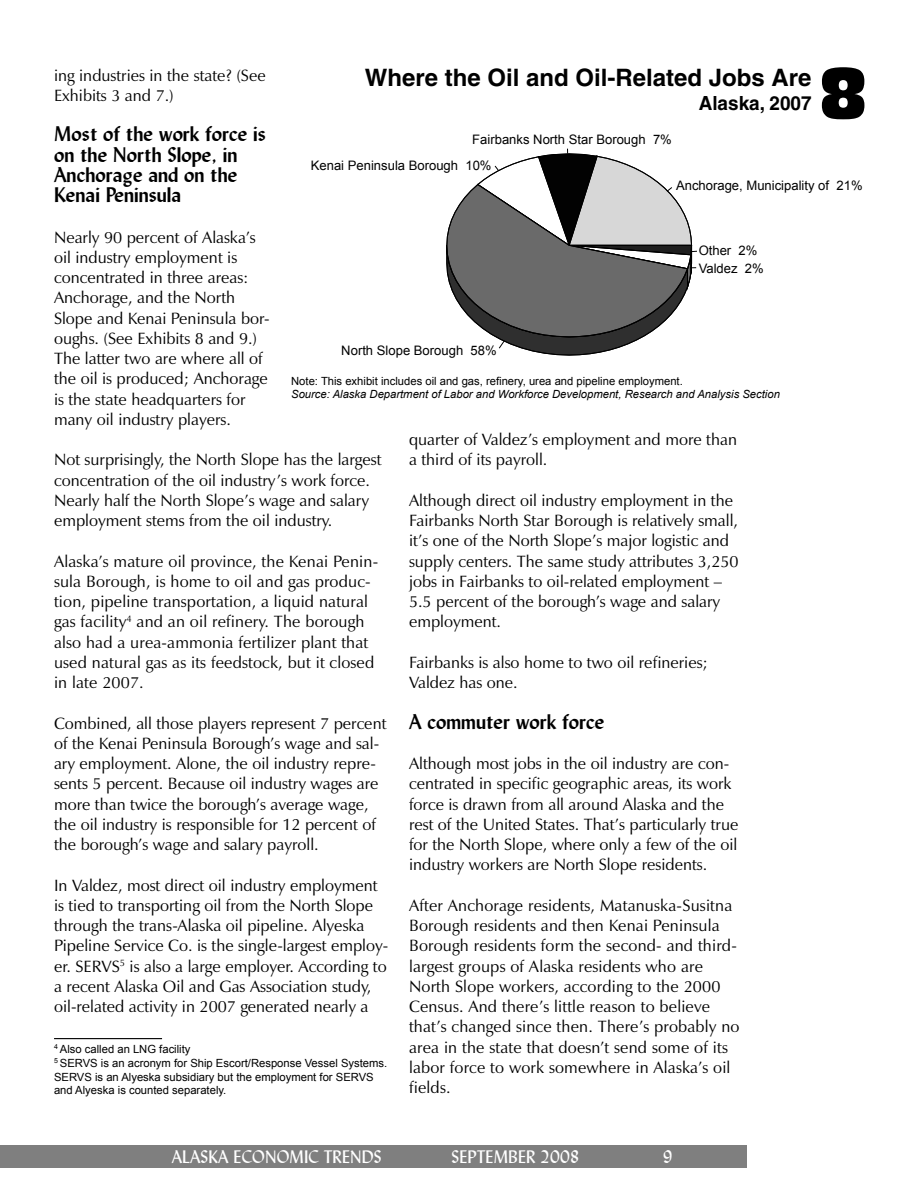
<style>
.page{position:relative;width:918px;height:1188px;background:#fff}
.page>*{position:absolute;margin:0;border:0;box-sizing:border-box;transform-origin:0 0}
.t1{font:66px "Incised 901 BT Compact";color:#000}
.t2{font:700 24px "Helvetica";color:#000}
.t3{font:700 21px/20.2px "Lydian BT";color:#000}
.t4{font:700 19.5px "Helvetica";color:#000}
.t5{font:18px "Lydian BT";color:#fff}
.t6{font:16.5px/20.2px "Zapf Humanist 601 BT";color:#000}
.t7{font:13.05px/25.5px "Arial";color:#020202}
.t8{font:11.25px/13.8px "Arial";color:#000}
.t9{font:italic 11.25px "Arial";color:#000}
</style>
<div class="page">
<div style="left:0;top:1145px;width:746px;height:23px;background:#7f7f7f"></div>
<hr style="left:54px;top:1038px;width:108px;height:1px;background:#000">
<svg style="left:446px;top:149px;width:251px;height:207px"></svg>
<h1 class="t1" style="left:819px;top:54px;width:50px">8</h1>
<p class="t6" style="left:54px;top:66px;width:213px">ing industries in the state? (See<br>Exhibits 3 and 7.)</p>
<p class="t3" style="left:54px;top:124px;width:213px">Most of the work force is on the North Slope, in<br>Anchorage and on the<br>Kenai Peninsula</p>
<p class="t6" style="left:54px;top:228px;width:217px">Nearly 90 percent of Alaska’s oil industry employment is concentrated in three areas:<br>Anchorage, and the North<br>Slope and Kenai Peninsula bor&shy;oughs. (See Exhibits 8 and 9.)<br>The latter two are where all of the oil is produced; Anchorage is the state headquarters for many oil industry players.</p>
<p class="t6" style="left:54px;top:451px;width:329px">Not surprisingly, the North Slope has the largest concentration of the oil industry’s work force.<br>Nearly half the North Slope’s wage and salary employment stems from the oil industry.</p>
<p class="t6" style="left:54px;top:552px;width:326px">Alaska’s mature oil province, the Kenai Penin&shy;sula Borough, is home to oil and gas produc&shy;tion, pipeline transportation, a liquid natural gas facility<sup>4</sup> and an oil refinery. The borough also had a urea-ammonia fertilizer plant that used natural gas as its feedstock, but it closed in late 2007.</p>
<p class="t6" style="left:54px;top:714px;width:334px">Combined, all those players represent 7 percent of the Kenai Peninsula Borough’s wage and sal&shy;ary employment. Alone, the oil industry repre&shy;sents 5 percent. Because oil industry wages are more than twice the borough’s average wage, the oil industry is responsible for 12 percent of the borough’s wage and salary payroll.</p>
<p class="t6" style="left:54px;top:876px;width:336px">In Valdez, most direct oil industry employment is tied to transporting oil from the North Slope through the trans-Alaska oil pipeline. Alyeska Pipeline Service Co. is the single-largest employ&shy;er. SERVS<sup>5</sup> is also a large employer. According to a recent Alaska Oil and Gas Association study, oil-related activity in 2007 generated nearly a</p>
<p class="t8" style="left:54px;top:1042px;width:335px"><sup>4</sup> Also called an LNG facility<br><sup>5</sup> SERVS is an acronym for Ship Escort/Response Vessel Systems.<br>SERVS is an Alyeska subsidiary but the employment for SERVS and Alyeska is counted separately.</p>
<h2 class="t2" style="left:365px;top:69px;width:448px">Where the Oil and Oil-Related Jobs Are</h2>
<p class="t4" style="left:699px;top:96px;width:114px">Alaska, 2007</p>
<p class="t7" style="left:311px;top:127px;width:363px;text-indent:161px">Fairbanks North Star Borough 7%<br>Kenai Peninsula Borough 10%</p>
<p class="t7" style="left:676px;top:173px;width:188px">Anchorage, Municipality of 21%</p>
<p class="t7" style="left:699px;top:238px;width:60px">Other 2%</p>
<p class="t7" style="left:699px;top:256px;width:67px">Valdez 2%</p>
<p class="t7" style="left:341px;top:338px;width:157px">North Slope Borough 58%</p>
<p class="t8" style="left:291px;top:374px;width:393px">Note: This exhibit includes oil and gas, refinery, urea and pipeline employment.</p>
<p class="t9" style="left:291px;top:388px;width:490px">Source: Alaska Department of Labor and Workforce Development, Research and Analysis Section</p>
<p class="t6" style="left:409px;top:431px;width:329px">quarter of Valdez’s employment and more than a third of its payroll.</p>
<p class="t6" style="left:409px;top:492px;width:331px">Although direct oil industry employment in the Fairbanks North Star Borough is relatively small, it’s one of the North Slope’s major logistic and supply centers. The same study attributes 3,250 jobs in Fairbanks to oil-related employment – 5.5 percent of the borough’s wage and salary employment.</p>
<p class="t6" style="left:409px;top:654px;width:300px">Fairbanks is also home to two oil refineries;<br>Valdez has one.</p>
<p class="t3" style="left:409px;top:711px;width:197px">A commuter work force</p>
<p class="t6" style="left:409px;top:755px;width:331px">Although most jobs in the oil industry are con&shy;centrated in specific geographic areas, its work force is drawn from all around Alaska and the rest of the United States. That’s particularly true for the North Slope, where only a few of the oil industry workers are North Slope residents.</p>
<p class="t6" style="left:409px;top:897px;width:332px">After Anchorage residents, Matanuska-Susitna Borough residents and then Kenai Peninsula Borough residents form the second- and third&shy;largest groups of Alaska residents who are North Slope workers, according to the 2000<br>Census. And there’s little reason to believe that’s changed since then. There’s probably no area in the state that doesn’t send some of its labor force to work somewhere in Alaska’s oil fields.</p>
<p class="t5" style="left:172px;top:1146px;width:211px">ALASKA ECONOMIC TRENDS</p>
<p class="t5" style="left:452px;top:1146px;width:130px">SEPTEMBER 2008</p>
<p class="t5" style="left:663px;top:1145px;width:11px">9</p>
</div>
